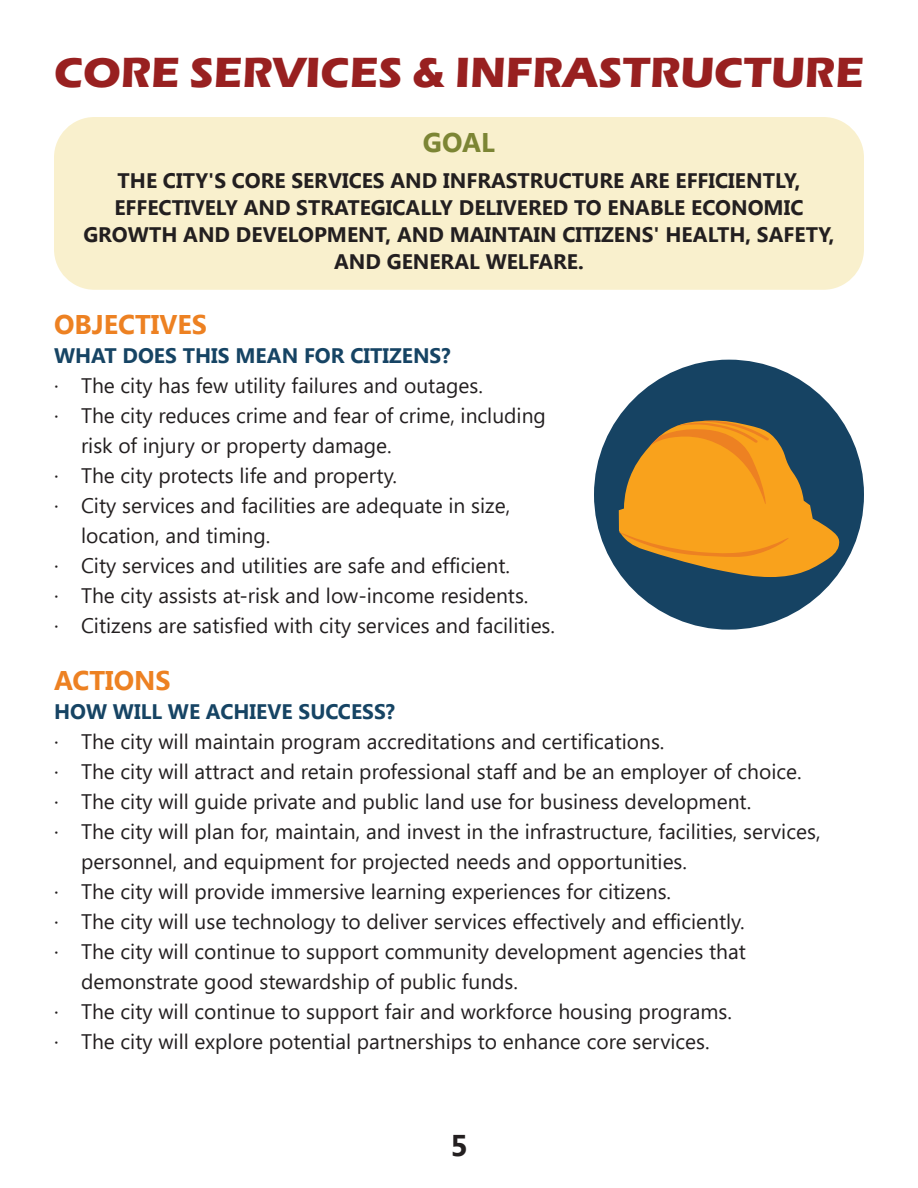
<style>
.page{position:relative;width:918px;height:1188px;background:#fff}
.page>*{position:absolute;margin:0;border:0;box-sizing:border-box;transform-origin:0 0}
.Header_-_Small{font:700 43.5px "Eras ITC";color:#982020}
.Table_of_Contents{font:700 30px "Segoe UI";color:#231f20}
.t1{font:700 27px "Segoe UI";color:#ed8122}
.Title_-_Color{font:700 27px "Segoe UI";color:#7c8534}
.t2{font:21px/30px "Segoe UI";color:#231f20}
.t3{font:700 21px/27px "Segoe UI";color:#231f20;text-align:center}
.Paragraph_Style_2{font:700 21px "Segoe UI";color:#164464}
</style>
<div class="page">
<div style="left:54px;top:117px;width:810px;height:173px;background:#f9f0cd;border-radius:40px"></div>
<div style="left:594px;top:360px;width:270px;height:270px;background:#164363;border-radius:50%"></div>
<svg style="left:619px;top:420px;width:220px;height:157px"></svg>
<p class="Header_-_Small" style="left:54px;top:48px;width:812px">CORE SERVICES &amp; INFRASTRUCTURE</p>
<p class="Title_-_Color" style="left:423px;top:127px;width:74px">GOAL</p>
<p class="t3" style="left:83px;top:168px;width:753px">THE CITY'S CORE SERVICES AND INFRASTRUCTURE ARE EFFICIENTLY, EFFECTIVELY AND STRATEGICALLY DELIVERED TO ENABLE ECONOMIC GROWTH AND DEVELOPMENT, AND MAINTAIN CITIZENS' HEALTH, SAFETY, AND GENERAL WELFARE.</p>
<p class="t1" style="left:54px;top:309px;width:154px">OBJECTIVES</p>
<p class="Paragraph_Style_2" style="left:54px;top:343px;width:398px">WHAT DOES THIS MEAN FOR CITIZENS?</p>
<p class="t2" style="left:54px;top:370px;width:430px">· The city has few utility failures and outages.</p>
<p class="t2" style="left:81px;top:400px;width:466px;text-indent:-27px">· The city reduces crime and fear of crime, including risk of injury or property damage.</p>
<p class="t2" style="left:54px;top:460px;width:345px">· The city protects life and property.</p>
<p class="t2" style="left:81px;top:490px;width:431px;text-indent:-27px">· City services and facilities are adequate in size, location, and timing.</p>
<p class="t2" style="left:54px;top:550px;width:458px">· City services and utilities are safe and efficient.</p>
<p class="t2" style="left:54px;top:580px;width:476px">· The city assists at-risk and low-income residents.</p>
<p class="t2" style="left:54px;top:610px;width:503px">· Citizens are satisfied with city services and facilities.</p>
<p class="t1" style="left:54px;top:665px;width:118px">ACTIONS</p>
<p class="Paragraph_Style_2" style="left:54px;top:699px;width:343px">HOW WILL WE ACHIEVE SUCCESS?</p>
<p class="t2" style="left:54px;top:726px;width:612px">· The city will maintain program accreditations and certifications.</p>
<p class="t2" style="left:54px;top:756px;width:749px">· The city will attract and retain professional staff and be an employer of choice.</p>
<p class="t2" style="left:54px;top:786px;width:699px">· The city will guide private and public land use for business development.</p>
<p class="t2" style="left:81px;top:816px;width:741px;text-indent:-27px">· The city will plan for, maintain, and invest in the infrastructure, facilities, services, personnel, and equipment for projected needs and opportunities.</p>
<p class="t2" style="left:54px;top:876px;width:619px">· The city will provide immersive learning experiences for citizens.</p>
<p class="t2" style="left:54px;top:906px;width:692px">· The city will use technology to deliver services effectively and efficiently.</p>
<p class="t2" style="left:81px;top:936px;width:666px;text-indent:-27px">· The city will continue to support community development agencies that demonstrate good stewardship of public funds.</p>
<p class="t2" style="left:54px;top:996px;width:680px">· The city will continue to support fair and workforce housing programs.</p>
<p class="t2" style="left:54px;top:1026px;width:657px">· The city will explore potential partnerships to enhance core services.</p>
<p class="Table_of_Contents" style="left:450px;top:1128px;width:19px">5</p>
</div>
